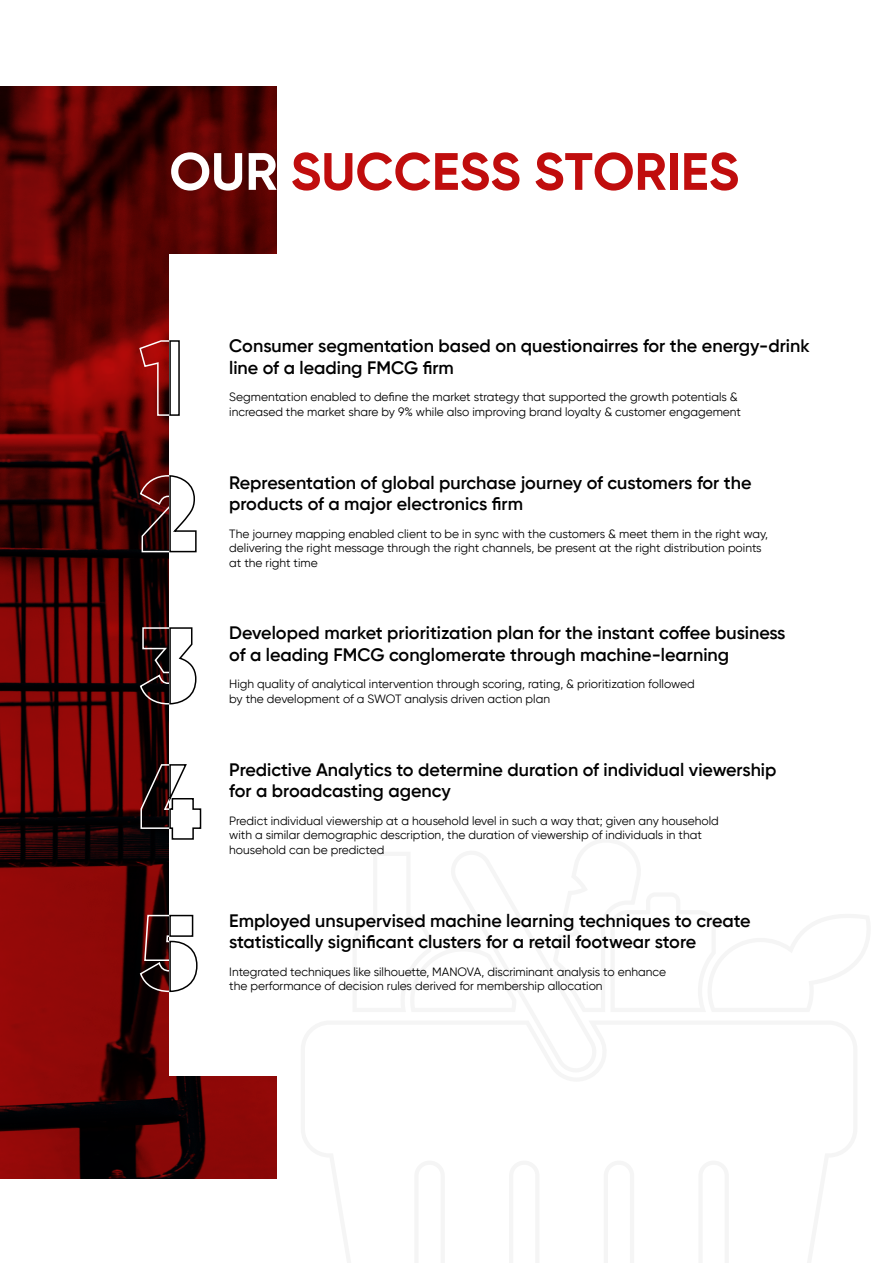
<style>
.page{position:relative;width:893px;height:1263px;background:#fff}
.page>*{position:absolute;margin:0;border:0;box-sizing:border-box;transform-origin:0 0}
.t1{font:700 52.5px "Gilroy";color:#c00d0d}
.t2{font:600 18px/21.6px "Gilroy";color:#000}
.t3{font:12px/14.4px "Gilroy";color:#000}
.s1{color:#fff}
</style>
<div class="page">
<svg style="left:0;top:86px;width:277px;height:1092px"></svg>
<div style="left:169px;top:254px;width:723px;height:821px;background:#fff"></div>
<svg style="left:138px;top:339px;width:31px;height:78px"></svg>
<div style="left:169px;top:340px;width:11px;height:76px;border:2px solid #000"></div>
<svg style="left:139px;top:626px;width:58px;height:79px"></svg>
<svg style="left:139px;top:914px;width:59px;height:79px"></svg>
<svg style="left:139px;top:474px;width:58px;height:79px"></svg>
<svg style="left:140px;top:763px;width:62px;height:77px"></svg>
<h1 class="t1" style="left:169px;top:139px;width:571px"><span class="s1">OUR</span> SUCCESS STORIES</h1>
<h2 class="t2" style="left:229px;top:335px;width:582px">Consumer segmentation based on questionairres for the energy-drink line of a leading FMCG firm</h2>
<p class="t3" style="left:229px;top:390px;width:513px">Segmentation enabled to define the market strategy that supported the growth potentials &amp; increased the market share by 9% while also improving brand loyalty &amp; customer engagement</p>
<h2 class="t2" style="left:229px;top:471px;width:524px">Representation of global purchase journey of customers for the products of a major electronics firm</h2>
<p class="t3" style="left:229px;top:526px;width:540px">The journey mapping enabled client to be in sync with the customers &amp; meet them in the right way, delivering the right message through the right channels, be present at the right distribution points at the right time</p>
<h2 class="t2" style="left:229px;top:622px;width:558px">Developed market prioritization plan for the instant coffee business of a leading FMCG conglomerate through machine-learning</h2>
<p class="t3" style="left:229px;top:677px;width:467px">High quality of analytical intervention through scoring, rating, &amp; prioritization followed by the development of a SWOT analysis driven action plan</p>
<h2 class="t2" style="left:229px;top:759px;width:549px">Predictive Analytics to determine duration of individual viewership for a broadcasting agency</h2>
<p class="t3" style="left:229px;top:813px;width:491px">Predict individual viewership at a household level in such a way that; given any household with a similar demographic description, the duration of viewership of individuals in that household can be predicted</p>
<h2 class="t2" style="left:229px;top:909px;width:523px">Employed unsupervised machine learning techniques to create statistically significant clusters for a retail footwear store</h2>
<p class="t3" style="left:229px;top:964px;width:438px">Integrated techniques like silhouette, MANOVA, discriminant analysis to enhance the performance of decision rules derived for membership allocation</p>
</div>
